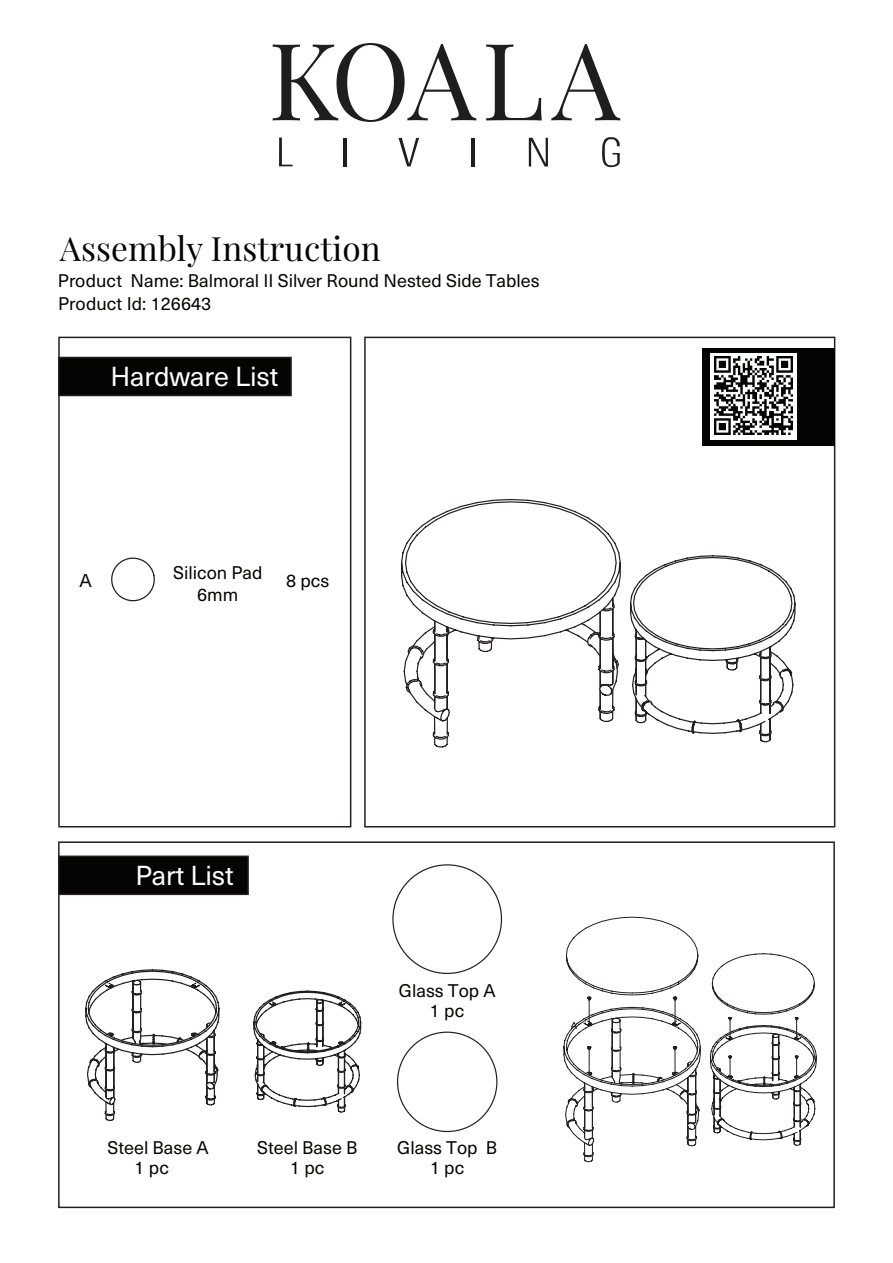
<style>
.page{position:relative;width:893px;height:1263px;background:#fff}
.page>*{position:absolute;margin:0;border:0;box-sizing:border-box;transform-origin:0 0}
.t1{font:33.3px "Playfair Display";letter-spacing:.005em;color:#040503}
.t2{font:27px "Neue Haas Unica";letter-spacing:-.005em;color:#fff}
.t3{font:18.15px "Neue Haas Unica";color:#040503}
.t4{font:18px/22.6px "Neue Haas Unica";color:#040503}
.s1{font-family:"Neue Haas Unica Pro"}
</style>
<div class="page">
<div style="left:58px;top:337px;width:293px;height:490px;border:2px solid #231f20"></div>
<div style="left:58px;top:841px;width:777px;height:367px;border:2px solid #231f20"></div>
<div style="left:364px;top:337px;width:471px;height:490px;border:2px solid #231f20"></div>
<div style="left:702px;top:348px;width:133px;height:98px;background:#040503"></div>
<svg style="left:785px;top:353px;width:11px;height:87px"></svg>
<div style="left:58px;top:357px;width:234px;height:39px;background:#040503;border:2px solid #231f20"></div>
<div style="left:58px;top:855px;width:191px;height:40px;background:#040503;border:2px solid #231f20"></div>
<svg style="left:273px;top:43px;width:203px;height:79px"></svg>
<svg style="left:486px;top:45px;width:56px;height:75px"></svg>
<svg style="left:551px;top:44px;width:69px;height:76px"></svg>
<svg style="left:279px;top:138px;width:14px;height:28px"></svg>
<hr style="left:344px;top:138px;width:3px;height:29px;background:#1d1e1d">
<hr style="left:471px;top:138px;width:3px;height:29px;background:#1d1e1d">
<svg style="left:398px;top:138px;width:21px;height:28px"></svg>
<svg style="left:529px;top:138px;width:19px;height:29px"></svg>
<svg style="left:602px;top:137px;width:18px;height:30px"></svg>
<svg style="left:253px;top:990px;width:109px;height:123px"></svg>
<svg style="left:85px;top:969px;width:135px;height:152px"></svg>
<svg style="left:710px;top:953px;width:107px;height:193px"></svg>
<svg style="left:563px;top:916px;width:138px;height:247px"></svg>
<svg style="left:111px;top:557px;width:44px;height:45px"></svg>
<svg style="left:710px;top:353px;width:75px;height:87px"></svg>
<svg style="left:401px;top:499px;width:219px;height:182px"></svg>
<svg style="left:405px;top:554px;width:391px;height:194px"></svg>
<img style="left:714px;top:357px;width:78px;height:78px">
<h1 class="t1" style="left:60px;top:223px;width:322px">Assembly Instruction</h1>
<p class="t4" style="left:58px;top:268px;width:483px">Product Name: Balmoral II Silver Round Nested Side Tables<br>Product Id: <span class="s1">126643</span></p>
<h2 class="t2" style="left:110px;top:356px;width:169px">Hardware List</h2>
<p class="t3" style="left:80px;top:567px;width:14px">A</p>
<p class="t4" style="left:173px;top:561px;width:91px;line-height:21.9px;text-align:center">Silicon Pad<br>6mm</p>
<p class="t4" style="left:286px;top:569px;width:45px">8 pcs</p>
<h2 class="t2" style="left:135px;top:856px;width:100px">Part List</h2>
<p class="t4" style="left:399px;top:979px;width:98px">Glass Top A</p>
<p class="t4" style="left:430px;top:998px;width:36px">1 pc</p>
<p class="t4" style="left:108px;top:1135px;width:102px">Steel Base A</p>
<p class="t4" style="left:257px;top:1135px;width:102px">Steel Base B</p>
<p class="t4" style="left:397px;top:1135px;width:101px">Glass Top B</p>
<p class="t4" style="left:135px;top:1155px;width:36px">1 pc</p>
<p class="t4" style="left:290px;top:1155px;width:36px">1 pc</p>
<p class="t4" style="left:430px;top:1155px;width:36px">1 pc</p>
</div>
